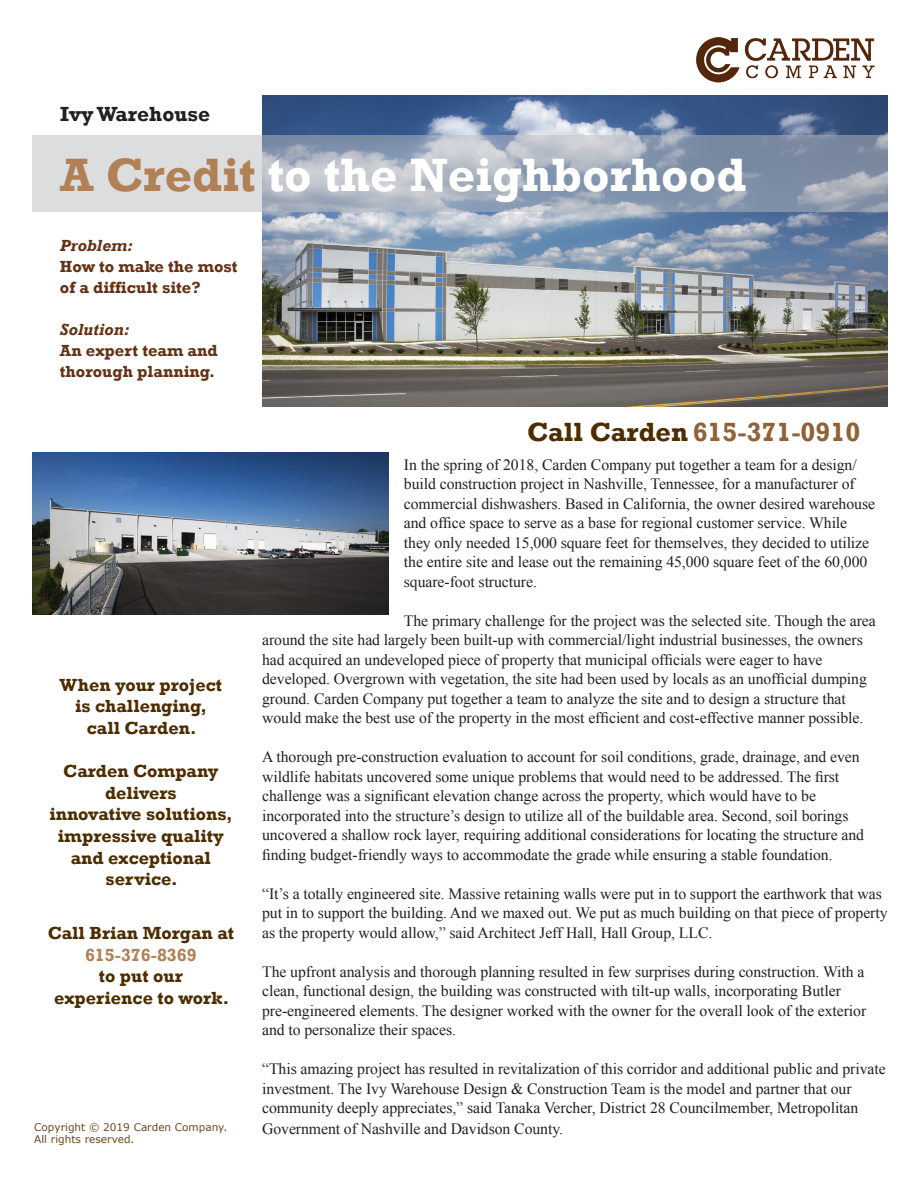
<style>
.page{position:relative;width:918px;height:1188px;background:#fff}
.page>*{position:absolute;margin:0;border:0;box-sizing:border-box;transform-origin:0 0}
.t1{font:700 48px "Rockwell";color:#fff}
.t2{font:700 27px "Rockwell";color:#8f623a}
.t3{font:700 21px "Rockwell";color:#231f20}
.t4{font:700 18px/21.6px "Rockwell";color:#4d2d00;text-align:center}
.t5{font:700 16.5px/21px "Rockwell";color:#643214}
.t6{font:italic 700 16.5px "Rockwell";color:#643214}
.t7{font:15.75px/19.5px "Times New Roman";letter-spacing:-.005em;color:#231f20}
.t8{font:10.5px/12.6px "Verdana";color:#694a22}
.s1{color:#b28055}
.s2{color:#4d2d00}
</style>
<div class="page">
<img style="left:262px;top:95px;width:626px;height:311px">
<img style="left:696px;top:38px;width:178px;height:45px">
<svg style="left:32px;top:135px;width:856px;height:77px;background:#acb5c2"></svg>
<img style="left:32px;top:452px;width:357px;height:163px">
<p class="t3" style="left:60px;top:101px;width:152px">Ivy Warehouse</p>
<p class="t1" style="left:60px;top:146px;width:688px"><span class="s1">A Credit</span> to the Neighborhood</p>
<p class="t6" style="left:60px;top:236px;width:74px">Problem:</p>
<p class="t5" style="left:60px;top:256px;width:179px">How to make the most of a difficult site?</p>
<p class="t6" style="left:60px;top:320px;width:71px">Solution:</p>
<p class="t5" style="left:60px;top:340px;width:159px">An expert team and thorough planning.</p>
<p class="t4" style="left:60px;top:674px;width:164px">When your project</p>
<p class="t4" style="left:75px;top:696px;width:133px">is challenging,</p>
<p class="t4" style="left:87px;top:717px;width:111px">call Carden.</p>
<p class="t4" style="left:63px;top:760px;width:157px">Carden Company</p>
<p class="t4" style="left:105px;top:782px;width:73px">delivers</p>
<p class="t4" style="left:49px;top:804px;width:184px">innovative solutions,</p>
<p class="t4" style="left:58px;top:825px;width:167px">impressive quality</p>
<p class="t4" style="left:71px;top:847px;width:142px">and exceptional</p>
<p class="t4" style="left:106px;top:868px;width:74px">service.</p>
<p class="t4" style="left:48px;top:922px;width:188px">Call Brian Morgan at<br><span class="s1">615-376-8369<br></span>to put our experience to work.</p>
<p class="t8" style="left:34px;top:1120px;width:195px">Copyright © 2019 Carden Company.<br>All rights reserved.</p>
<p class="t2" style="left:527px;top:416px;width:335px"><span class="s2">Call Carden</span> 615-371-0910</p>
<p class="t7" style="left:404px;top:455px;width:473px">In the spring of 2018, Carden Company put together a team for a design/ build construction project in Nashville, Tennessee, for a manufacturer of commercial dishwashers. Based in California, the owner desired warehouse and office space to serve as a base for regional customer service. While they only needed 15,000 square feet for themselves, they decided to utilize the entire site and lease out the remaining 45,000 square feet of the 60,000 square-foot structure.</p>
<p class="t7" style="left:404px;top:611px;width:473px">The primary challenge for the project was the selected site. Though the area</p>
<p class="t7" style="left:262px;top:630px;width:602px">around the site had largely been built-up with commercial/light industrial businesses, the owners had acquired an undeveloped piece of property that municipal officials were eager to have</p>
<p class="t7" style="left:262px;top:669px;width:606px">developed. Overgrown with vegetation, the site had been used by locals as an unofficial dumping</p>
<p class="t7" style="left:262px;top:689px;width:603px">ground. Carden Company put together a team to analyze the site and to design a structure that would make the best use of the property in the most efficient and cost-effective manner possible.</p>
<p class="t7" style="left:262px;top:747px;width:599px">A thorough pre-construction evaluation to account for soil conditions, grade, drainage, and even wildlife habitats uncovered some unique problems that would need to be addressed. The first</p>
<p class="t7" style="left:262px;top:786px;width:555px">challenge was a significant elevation change across the property, which would have to be</p>
<p class="t7" style="left:262px;top:806px;width:603px">incorporated into the structure’s design to utilize all of the buildable area. Second, soil borings uncovered a shallow rock layer, requiring additional considerations for locating the structure and finding budget-friendly ways to accommodate the grade while ensuring a stable foundation.</p>
<p class="t7" style="left:262px;top:884px;width:627px">“It’s a totally engineered site. Massive retaining walls were put in to support the earthwork that was put in to support the building. And we maxed out. We put as much building on that piece of property as the property would allow,” said Architect Jeff Hall, Hall Group, LLC.</p>
<p class="t7" style="left:262px;top:962px;width:604px">The upfront analysis and thorough planning resulted in few surprises during construction. With a clean, functional design, the building was constructed with tilt-up walls, incorporating Butler</p>
<p class="t7" style="left:262px;top:1001px;width:606px">pre-engineered elements. The designer worked with the owner for the overall look of the exterior and to personalize their spaces.</p>
<p class="t7" style="left:262px;top:1059px;width:625px">“This amazing project has resulted in revitalization of this corridor and additional public and private investment. The Ivy Warehouse Design &amp; Construction Team is the model and partner that our</p>
<p class="t7" style="left:262px;top:1097px;width:598px;line-height:21px">community deeply appreciates,” said Tanaka Vercher, District 28 Councilmember, Metropolitan<br>Government of Nashville and Davidson County.</p>
</div>
